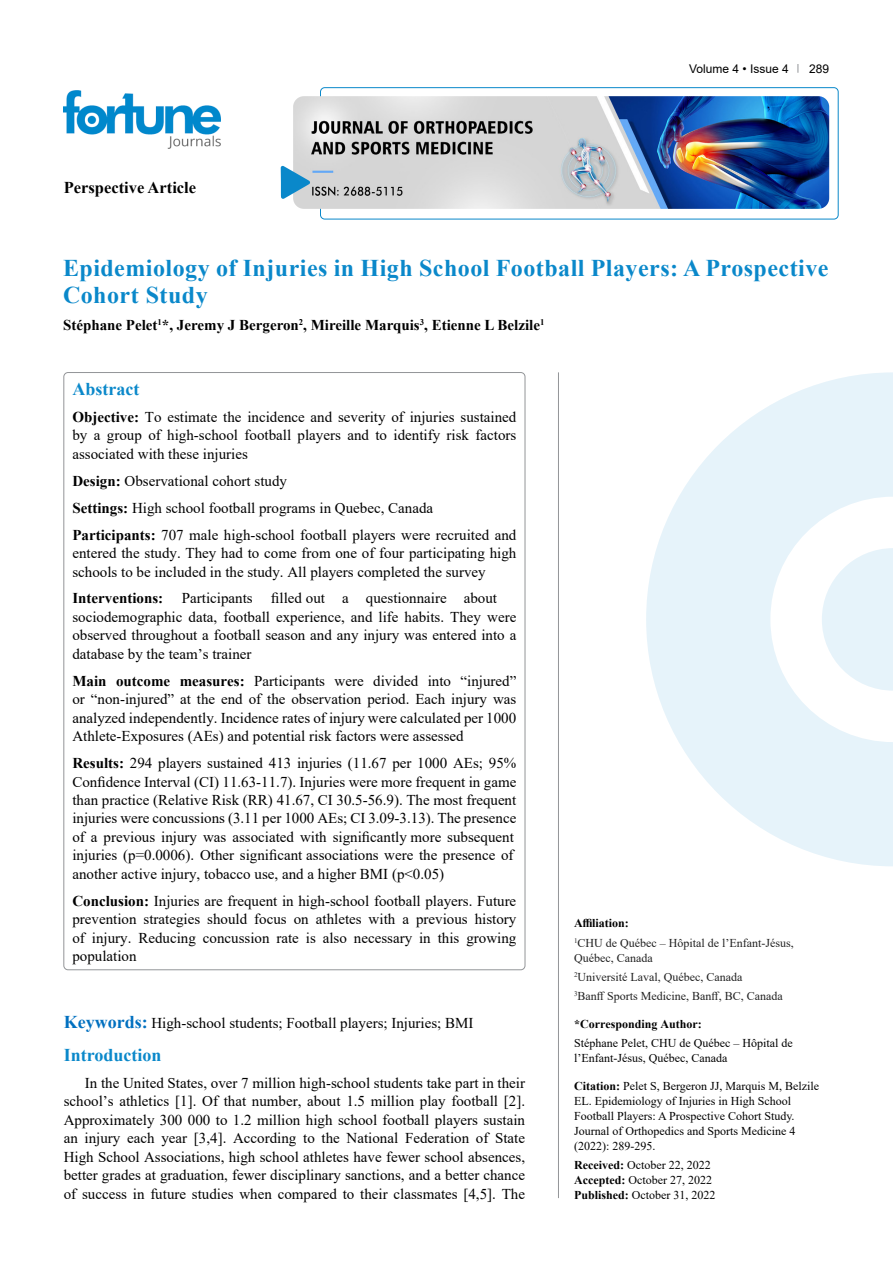
<style>
.page{position:relative;width:893px;height:1263px;background:#fff}
.page>*{position:absolute;margin:0;border:0;box-sizing:border-box;transform-origin:0 0}
.t1{font:700 24px/27px "Times New Roman";letter-spacing:.02em;color:#0a88ca}
.t2{font:700 18px "Times New Roman";color:#0a88ca}
.t3{font:700 16.5px "Times New Roman";color:#000}
.t4{font:15px/18.5px "Times New Roman";color:#000;text-align:justify}
.t5{font:700 15px "Times New Roman";color:#000}
.t6{font:12px/15px "Times New Roman";color:#000}
.t7{font:12px/19.2px "Times New Roman";color:#212121}
.t8{font:700 12px "Times New Roman";color:#000}
.t9{font:12px "Arial";color:#000}
.s1{font-weight:700}
.s2{font-weight:700;font-size:18px;color:#0070c0}
.s3{font-weight:700;color:#000}
</style>
<div class="page">
<div style="left:320px;top:87px;width:518px;height:132px;border:1px solid #0a88ca;border-radius:4px"></div>
<img style="left:64px;top:90px;width:157px;height:59px">
<img style="left:293px;top:96px;width:536px;height:113px">
<svg style="left:281px;top:166px;width:29px;height:33px"></svg>
<svg style="left:646px;top:372px;width:247px;height:494px;fill:#e6f3fa"></svg>
<svg style="left:822px;top:548px;width:71px;height:143px"></svg>
<hr style="left:558px;top:372px;width:1px;height:826px;background:#939598">
<p class="t3" style="left:64px;top:175px;width:134px">Perspective Article</p>
<p class="t9" style="left:689px;top:60px;width:101px">Volume 4 • Issue 4</p>
<p class="t9" style="left:809px;top:60px;width:22px">289</p>
<h1 class="t1" style="left:63px;top:254px;width:767px">Epidemiology of Injuries in High School Football Players: A Prospective<br>Cohort Study</h1>
<p class="t5" style="left:63px;top:314px;width:483px">Stéphane Pelet<sup>1</sup>*, Jeremy J Bergeron<sup>2</sup>, Mireille Marquis<sup>3</sup>, Etienne L Belzile<sup>1</sup></p>
<p class="t2" style="left:72px;top:376px;width:68px">Abstract</p>
<p class="t4" style="left:72px;top:407px;width:445px"><span class="s1">Objective:</span> To estimate the incidence and severity of injuries sustained by a group of high-school football players and to identify risk factors associated with these injuries</p>
<p class="t4" style="left:72px;top:467px;width:445px;line-height:27px;text-align:left"><span class="s1">Design:</span> Observational cohort study<br><span class="s1">Settings:</span> High school football programs in Quebec, Canada<br><span class="s1">Participants:</span> 707 male high-school football players were recruited and</p>
<p class="t4" style="left:72px;top:543px;width:445px">entered the study. They had to come from one of four participating high schools to be included in the study. All players completed the survey</p>
<p class="t4" style="left:72px;top:589px;width:445px;text-align:left"><span class="s1">Interventions:</span> Participants filled out a questionnaire about sociodemographic data, football experience, and life habits. They were observed throughout a football season and any injury was entered into a database by the team’s trainer</p>
<p class="t4" style="left:72px;top:671px;width:445px"><span class="s1">Main outcome measures:</span> Participants were divided into “injured” or “non-injured” at the end of the observation period. Each injury was analyzed independently. Incidence rates of injury were calculated per 1000<br>Athlete-Exposures (AEs) and potential risk factors were assessed</p>
<p class="t4" style="left:72px;top:753px;width:445px;text-align:left"><span class="s1">Results:</span> 294 players sustained 413 injuries (11.67 per 1000 AEs; 95% Confidence Interval (CI) 11.63-11.7). Injuries were more frequent in game than practice (Relative Risk (RR) 41.67, CI 30.5-56.9). The most frequent injuries were concussions (3.11 per 1000 AEs; CI 3.09-3.13). The presence of a previous injury was associated with significantly more subsequent injuries (p=0.0006). Other significant associations were the presence of another active injury, tobacco use, and a higher BMI (p&lt;0.05)</p>
<p class="t4" style="left:72px;top:891px;width:445px"><span class="s1">Conclusion:</span> Injuries are frequent in high-school football players. Future prevention strategies should focus on athletes with a previous history of injury. Reducing concussion rate is also necessary in this growing population</p>
<p class="t4" style="left:64px;top:1014px;width:411px"><span class="s2">Keywords:</span> High-school students; Football players; Injuries; BMI</p>
<p class="t2" style="left:64px;top:1042px;width:99px">Introduction</p>
<p class="t4" style="left:64px;top:1073px;width:463px;text-indent:21px">In the United States, over 7 million high-school students take part in their school’s athletics [1]. Of that number, about 1.5 million play football [2].<br>Approximately 300 000 to 1.2 million high school football players sustain an injury each year [3,4]. According to the National Federation of State High School Associations, high school athletes have fewer school absences, better grades at graduation, fewer disciplinary sanctions, and a better chance of success in future studies when compared to their classmates [4,5]. The</p>
<p class="t7" style="left:574px;top:913px;width:221px"><span class="s3">Affiliation:<br></span><sup>1</sup>CHU de Québec – Hôpital de l’Enfant-Jésus,</p>
<p class="t7" style="left:574px;top:948px;width:210px">Québec, Canada<br><sup>2</sup>Université Laval, Québec, Canada<br><sup>3</sup>Banff Sports Medicine, Banff, BC, Canada</p>
<p class="t8" style="left:574px;top:1015px;width:129px">*Corresponding Author:</p>
<p class="t6" style="left:574px;top:1035px;width:220px">Stéphane Pelet, CHU de Québec – Hôpital de l’Enfant-Jésus, Québec, Canada</p>
<p class="t6" style="left:574px;top:1078px;width:247px"><span class="s1">Citation:</span> Pelet S, Bergeron JJ, Marquis M, Belzile EL. Epidemiology of Injuries in High School Football Players: A Prospective Cohort Study.<br>Journal of Orthopedics and Sports Medicine 4 (2022): 289-295.</p>
<p class="t6" style="left:574px;top:1157px;width:143px"><span class="s1">Received:</span> October 22, 2022<br><span class="s1">Accepted:</span> October 27, 2022<br><span class="s1">Published:</span> October 31, 2022</p>
</div>
